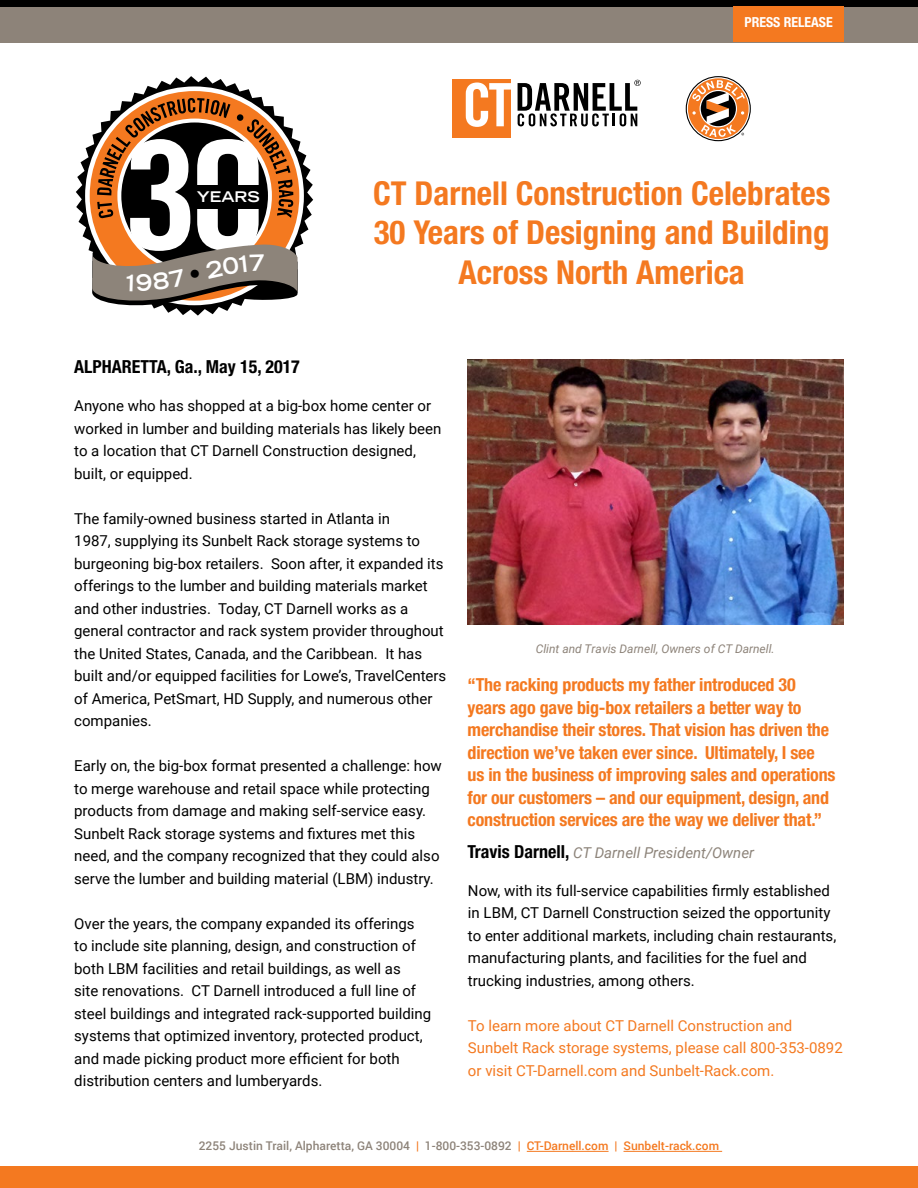
<style>
.page{position:relative;width:918px;height:1188px;background:#fff}
.page>*{position:absolute;margin:0;border:0;box-sizing:border-box;transform-origin:0 0}
.t1{font:700 condensed 33px/39.6px "Helvetica Neue";color:#f47920;text-align:center}
.t2{font:700 condensed 18px/22.5px "Helvetica Neue";letter-spacing:-.01em;color:#f47920}
.t3{font:700 condensed 18px "Helvetica Neue";color:#000}
.t4{font:15px/22.5px "Roboto";color:#000}
.t5{font:15px/22.5px "Roboto";color:#f47920}
.t6{font:italic 15px "Roboto";color:#8d847a}
.t7{font:700 expanded 14.7px "Trade Gothic LH";color:#fff}
.t8{font:700 condensed 13.8px "Helvetica Neue";color:#fff}
.t9{font:500 12px "Roboto";color:#8d8379}
.t10{font:italic 12px "Roboto";color:#8d8379}
.s1{font-family:"Helvetica Neue";font-weight:700;font-style:normal;font-stretch:condensed;font-size:18px;color:#000}
.s2{color:#f47920}
</style>
<div class="page">
<div style="left:0;top:0;width:918px;height:42px;background:#8d8379"></div>
<div style="left:0;top:1166px;width:918px;height:22px;background:#f47920"></div>
<div style="left:0;top:0;width:918px;height:6px;background:#000"></div>
<svg style="left:76px;top:76px;width:237px;height:240px"></svg>
<svg style="left:90px;top:91px;width:209px;height:210px"></svg>
<div style="left:453px;top:79px;width:58px;height:58px;background:#f47920"></div>
<svg style="left:466px;top:83px;width:45px;height:44px"></svg>
<svg style="left:518px;top:80px;width:123px;height:47px"></svg>
<div style="left:686px;top:76px;width:65px;height:65px;border:1px solid #000;border-radius:50%"></div>
<svg style="left:688px;top:78px;width:61px;height:61px"></svg>
<div style="left:734px;top:6px;width:110px;height:36px;background:#f47920"></div>
<hr style="left:527px;top:1151px;width:82px;height:1px;background:#f47920">
<hr style="left:624px;top:1151px;width:98px;height:1px;background:#f47920">
<img style="left:468px;top:359px;width:376px;height:266px">
<svg style="left:92px;top:98px;width:206px;height:211px"></svg>
<p class="t7" style="left:197px;top:187px;width:64px">YEARS</p>
<p class="t8" style="left:745px;top:14px;width:90px">PRESS RELEASE</p>
<h1 class="t1" style="left:373px;top:173px;width:459px">CT Darnell Construction Celebrates<br>30 Years of Designing and Building<br>Across North America</h1>
<p class="t3" style="left:74px;top:356px;width:227px">ALPHARETTA, Ga., May 15, 2017</p>
<p class="t4" style="left:74px;top:394px;width:369px">Anyone who has shopped at a big-box home center or worked in lumber and building materials has likely been to a location that CT Darnell Construction designed, built, or equipped.</p>
<p class="t4" style="left:74px;top:507px;width:374px">The family-owned business started in Atlanta in<br>1987, supplying its Sunbelt Rack storage systems to burgeoning big-box retailers. Soon after, it expanded its offerings to the lumber and building materials market and other industries. Today, CT Darnell works as a general contractor and rack system provider throughout the United States, Canada, and the Caribbean. It has built and/or equipped facilities for Lowe’s, TravelCenters of America, PetSmart, HD Supply, and numerous other companies.</p>
<p class="t4" style="left:74px;top:754px;width:369px">Early on, the big-box format presented a challenge: how to merge warehouse and retail space while protecting products from damage and making self-service easy.<br>Sunbelt Rack storage systems and fixtures met this need, and the company recognized that they could also serve the lumber and building material (LBM) industry.</p>
<p class="t4" style="left:74px;top:912px;width:359px">Over the years, the company expanded its offerings to include site planning, design, and construction of both LBM facilities and retail buildings, as well as<br>site renovations. CT Darnell introduced a full line of steel buildings and integrated rack-supported building systems that optimized inventory, protected product, and made picking product more efficient for both distribution centers and lumberyards.</p>
<p class="t10" style="left:536px;top:640px;width:241px">Clint and Travis Darnell, Owners of CT Darnell.</p>
<p class="t2" style="left:468px;top:673px;width:369px">“The racking products my father introduced 30 years ago gave big-box retailers a better way to merchandise their stores. That vision has driven the direction we’ve taken ever since. Ultimately, I see us in the business of improving sales and operations for our customers – and our equipment, design, and construction services are the way we deliver that.”</p>
<p class="t6" style="left:468px;top:842px;width:288px"><span class="s1">Travis Darnell,</span> CT Darnell President/Owner</p>
<p class="t4" style="left:468px;top:879px;width:370px">Now, with its full-service capabilities firmly established in LBM, CT Darnell Construction seized the opportunity to enter additional markets, including chain restaurants, manufacturing plants, and facilities for the fuel and trucking industries, among others.</p>
<p class="t5" style="left:468px;top:1014px;width:376px">To learn more about CT Darnell Construction and<br>Sunbelt Rack storage systems, please call 800-353-0892 or visit CT-Darnell.com and Sunbelt-Rack.com.</p>
<p class="t9" style="left:199px;top:1138px;width:522px">2255 Justin Trail, Alpharetta, GA 30004 <span class="s2">|</span> 1-800-353-0892 <span class="s2">| CT-Darnell.com | Sunbelt-rack.com</span></p>
</div>
